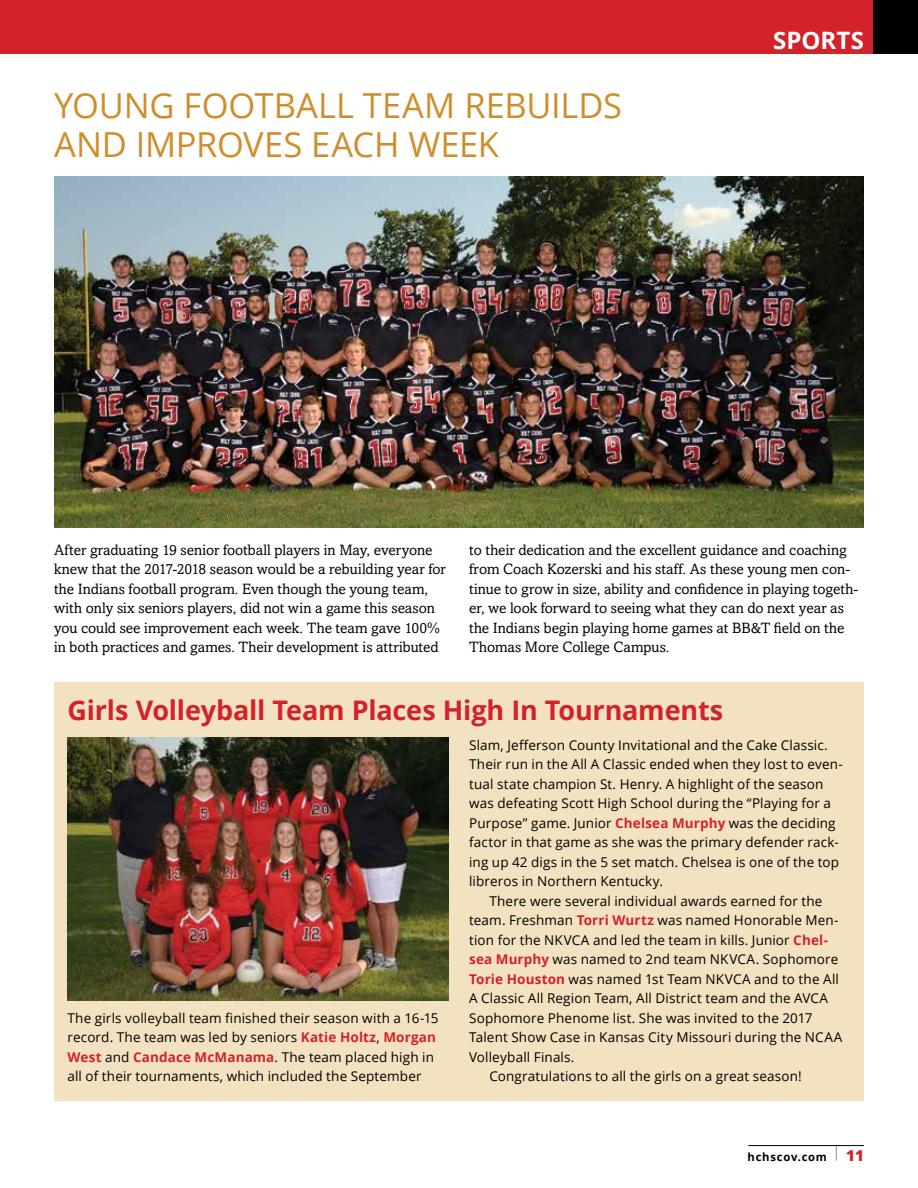
<style>
.page{position:relative;width:918px;height:1188px;background:#fff}
.page>*{position:absolute;margin:0;border:0;box-sizing:border-box;transform-origin:0 0}
.t1{font:34.5px/39px "Open Sans";letter-spacing:-.005em;color:#cf8e2d}
.t2{font:700 27px "Open Sans";letter-spacing:-.005em;color:#d2232a}
.t3{font:700 24px "Open Sans";letter-spacing:.005em;color:#fff}
.t4{font:15px/19.5px "Amasis MT Std";color:#000}
.t5{font:13.5px/19.5px "Open Sans";letter-spacing:.01em;color:#000}
.t6{font:700 11.25px "Open Sans";letter-spacing:.065em;color:#000}
.s1{font-weight:700;color:#d2232a}
.s2{font-weight:800;font-size:15px;color:#d2232a}
</style>
<div class="page">
<hr style="left:748px;top:1145px;width:116px;height:1px;background:#000">
<div style="left:54px;top:682px;width:810px;height:419px;background:#f3e2c1"></div>
<div style="left:0;top:0;width:918px;height:53px;background:#d2232a"></div>
<div style="left:873px;top:0;width:45px;height:53px;background:#000"></div>
<img style="left:54px;top:177px;width:810px;height:351px">
<img style="left:68px;top:737px;width:381px;height:264px">
<h1 class="t1" style="left:54px;top:85px;width:570px">YOUNG FOOTBALL TEAM REBUILDS<br>AND IMPROVES EACH WEEK</h1>
<h3 class="t3" style="left:773px;top:23px;width:92px">SPORTS</h3>
<p class="t4" style="left:54px;top:540px;width:393px">After graduating 19 senior football players in May, everyone knew that the 2017-2018 season would be a rebuilding year for the Indians football program. Even though the young team, with only six seniors players, did not win a game this season you could see improvement each week. The team gave 100% in both practices and games. Their development is attributed</p>
<p class="t4" style="left:469px;top:540px;width:391px">to their dedication and the excellent guidance and coaching from Coach Kozerski and his staff. As these young men con&shy;tinue to grow in size, ability and confidence in playing togeth&shy;er, we look forward to seeing what they can do next year as the Indians begin playing home games at BB&amp;T field on the Thomas More College Campus.</p>
<h2 class="t2" style="left:68px;top:691px;width:657px">Girls Volleyball Team Places High In Tournaments</h2>
<p class="t5" style="left:68px;top:1008px;width:373px">The girls volleyball team finished their season with a 16-15 record. The team was led by seniors <span class="s1">Katie Holtz</span>, <span class="s1">Morgan West</span> and <span class="s1">Candace McManama</span>. The team placed high in all of their tournaments, which included the September</p>
<p class="t5" style="left:469px;top:735px;width:360px">Slam, Jefferson County Invitational and the Cake Classic.</p>
<p class="t5" style="left:469px;top:754px;width:375px">Their run in the All A Classic ended when they lost to even-</p>
<p class="t5" style="left:469px;top:774px;width:356px">tual state champion St. Henry. A highlight of the season</p>
<p class="t5" style="left:469px;top:793px;width:363px">was defeating Scott High School during the “Playing for a</p>
<p class="t5" style="left:469px;top:813px;width:368px">Purpose” game. Junior <span class="s1">Chelsea Murphy</span> was the deciding</p>
<p class="t5" style="left:469px;top:832px;width:371px">factor in that game as she was the primary defender rack-</p>
<p class="t5" style="left:469px;top:852px;width:372px">ing up 42 digs in the 5 set match. Chelsea is one of the top</p>
<p class="t5" style="left:469px;top:871px;width:195px">libreros in Northern Kentucky.</p>
<p class="t5" style="left:489px;top:891px;width:335px">There were several individual awards earned for the</p>
<p class="t5" style="left:469px;top:910px;width:371px">team. Freshman <span class="s1">Torri Wurtz</span> was named Honorable Men-</p>
<p class="t5" style="left:469px;top:930px;width:361px">tion for the NKVCA and led the team in kills. Junior <span class="s1">Chel-</span></p>
<p class="t5" style="left:469px;top:949px;width:371px"><span class="s1">sea Murphy</span> was named to 2nd team NKVCA. Sophomore</p>
<p class="t5" style="left:469px;top:969px;width:371px"><span class="s1">Torie Houston</span> was named 1st Team NKVCA and to the All</p>
<p class="t5" style="left:469px;top:988px;width:361px">A Classic All Region Team, All District team and the AVCA</p>
<p class="t5" style="left:469px;top:1008px;width:345px">Sophomore Phenome list. She was invited to the 2017</p>
<p class="t5" style="left:469px;top:1027px;width:375px">Talent Show Case in Kansas City Missouri during the NCAA</p>
<p class="t5" style="left:469px;top:1047px;width:107px">Volleyball Finals.</p>
<p class="t5" style="left:489px;top:1066px;width:314px">Congratulations to all the girls on a great season!</p>
<p class="t6" style="left:748px;top:1149px;width:118px">hchscov.com <sup>|</sup> <span class="s2">11</span></p>
</div>
